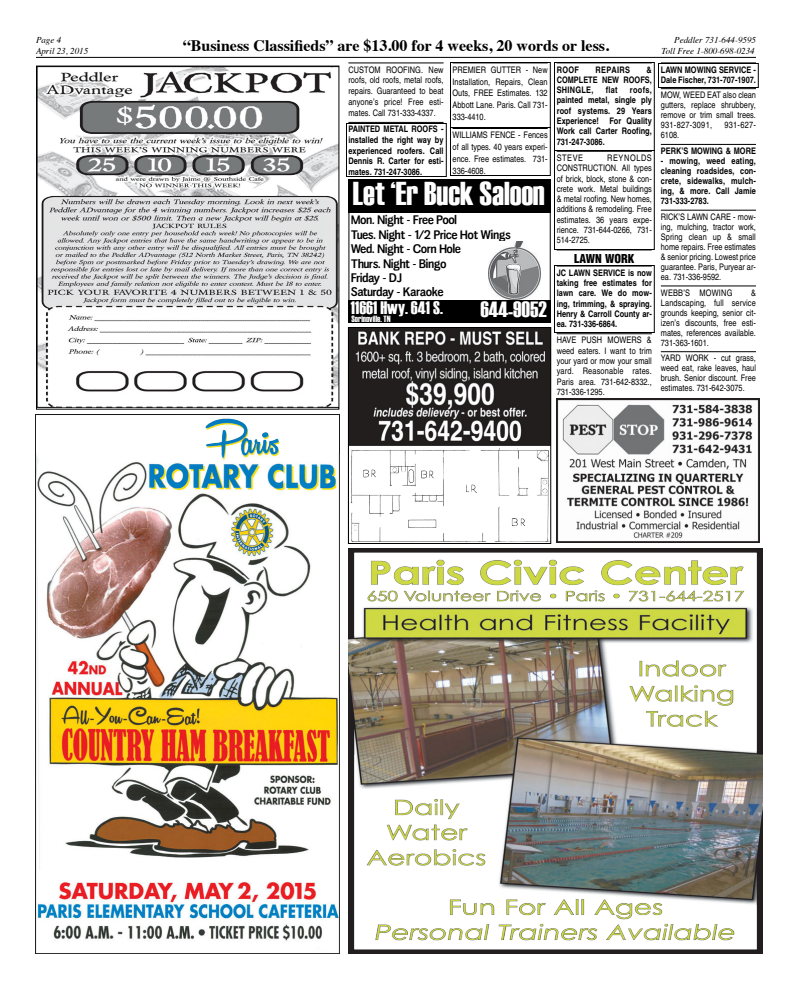
<style>
.page{position:relative;width:792px;height:990px;background:#fff}
.page>*{position:absolute;margin:0;border:0;box-sizing:border-box;transform-origin:0 0}
.t1{font:33px "Haettenschweiler";color:#fff}
.t2{font:22px "Haettenschweiler";color:#fff}
.t3{font:18px "Haettenschweiler";color:#fff}
.t4{font:700 16px "Times";color:#000}
.t5{font:12px/14.4px "Telephoto";color:#000}
.t6{font:900 condensed 12px "Helvetica";color:#000}
.Plain{font:condensed 9px/10px "Helvetica";color:#000;text-align:justify}
.Plain-2{font:700 condensed 9px/10.3px "Helvetica";color:#000;text-align:justify}
.Free{font:700 condensed 9px/10.3px "Helvetica";color:#000;text-align:justify}
.t7{font:italic 9px "Times";color:#000}
.t8{font:9px "Haettenschweiler";color:#fff}
.Plain-3{font:condensed 9px "Helvetica";letter-spacing:.02em;color:#000}
.Plain-4{font:700 condensed 9px "Helvetica";letter-spacing:.04em;color:#000}
</style>
<div class="page">
<hr style="left:36px;top:57px;width:720px;height:1px;background:#000">
<img style="left:36px;top:414px;width:303px;height:540px">
<img style="left:348px;top:549px;width:414px;height:405px">
<img style="left:38px;top:68px;width:299px;height:340px">
<div style="left:36px;top:66px;width:303px;height:344px;border:1px solid #000"></div>
<img style="left:350px;top:329px;width:199px;height:213px">
<div style="left:348px;top:327px;width:203px;height:217px;border:1px solid #000"></div>
<div style="left:348px;top:179px;width:203px;height:34px;background:#000"></div>
<div style="left:348px;top:300px;width:203px;height:23px;background:#000"></div>
<div style="left:348px;top:179px;width:203px;height:144px;border:1px solid #000"></div>
<img style="left:489px;top:241px;width:52px;height:58px">
<img style="left:557px;top:399px;width:202px;height:144px">
<hr style="left:348px;top:63px;width:96px;height:1px;background:#000">
<hr style="left:348px;top:122px;width:96px;height:1px;background:#000">
<hr style="left:557px;top:250px;width:95px;height:1px;background:#000">
<hr style="left:557px;top:334px;width:95px;height:1px;background:#000">
<hr style="left:661px;top:88px;width:95px;height:1px;background:#000">
<hr style="left:661px;top:144px;width:95px;height:1px;background:#000">
<hr style="left:661px;top:210px;width:95px;height:1px;background:#000">
<hr style="left:661px;top:286px;width:95px;height:1px;background:#000">
<hr style="left:661px;top:351px;width:95px;height:1px;background:#000">
<div style="left:346px;top:123px;width:101px;height:54px;border:1px solid #000"></div>
<div style="left:450px;top:62px;width:101px;height:66px;border:1px solid #000"></div>
<div style="left:554px;top:62px;width:101px;height:89px;border:1px solid #000"></div>
<div style="left:554px;top:150px;width:101px;height:100px;border:1px solid #000"></div>
<div style="left:450px;top:127px;width:101px;height:49px;border:1px solid #000"></div>
<div style="left:554px;top:265px;width:101px;height:68px;border:1px solid #000"></div>
<div style="left:658px;top:63px;width:101px;height:25px;border:1px solid #000"></div>
<p class="t7" style="left:36px;top:32px;width:27px">Page 4</p>
<p class="t7" style="left:674px;top:32px;width:83px">Peddler 731-644-9595</p>
<p class="t7" style="left:36px;top:43px;width:54px">April 23, 2015</p>
<p class="t4" style="left:183px;top:30px;width:428px">“Business Classifieds” are $13.00 for 4 weeks, 20 words or less.</p>
<p class="t7" style="left:662px;top:43px;width:95px">Toll Free 1-800-698-0234</p>
<p class="Plain" style="left:348px;top:64px;width:97px;line-height:10.7px">CUSTOM ROOFING. New roofs, old roofs, metal roofs, repairs. Guaranteed to beat anyone’s price! Free esti&shy;mates. Call 731-333-4337.</p>
<p class="Plain-2" style="left:348px;top:123px;width:97px;line-height:10.7px">PAINTED METAL ROOFS - installed the right way by experienced roofers. Call Dennis R. Carter for esti&shy;mates. 731-247-3086.</p>
<p class="Plain" style="left:453px;top:63px;width:97px;line-height:12px">PREMIER GUTTER - New Installation, Repairs, Clean Outs, FREE Estimates. 132<br>Abbott Lane. Paris. Call 731- 333-4410.</p>
<p class="Plain" style="left:453px;top:129px;width:97px;line-height:12px">WILLIAMS FENCE - Fences of all types. 40 years experi&shy;ence. Free estimates. 731- 336-4608.</p>
<p class="t1" style="left:353px;top:175px;width:193px">Let ‘Er Buck Saloon</p>
<p class="t5" style="left:351px;top:213px;width:161px">Mon. Night - Free Pool<br>Tues. Night - 1/2 Price Hot Wings<br>Wed. Night - Corn Hole<br>Thurs. Night - Bingo<br>Friday - DJ<br>Saturday - Karaoke</p>
<p class="t3" style="left:351px;top:298px;width:94px">11661 Hwy. 641 S.</p>
<p class="t2" style="left:481px;top:297px;width:68px">644-9052</p>
<p class="t8" style="left:352px;top:313px;width:40px">Springville, TN</p>
<p class="Plain-2" style="left:557px;top:64px;width:24px">ROOF</p>
<p class="Plain-4" style="left:596px;top:64px;width:36px">REPAIRS</p>
<p class="Plain-2" style="left:557px;top:64px;width:97px;text-indent:90px">&amp; COMPLETE NEW ROOFS, SHINGLE,</p>
<p class="Plain-2" style="left:557px;top:85px;width:97px;text-indent:73px">roofs, painted metal, single ply roof systems. 29 Years Experience! For Quality Work call Carter Roofing, 731-247-3086.</p>
<p class="Plain" style="left:557px;top:153px;width:28px">STEVE</p>
<p class="Plain-2" style="left:606px;top:85px;width:13px">flat</p>
<p class="Plain" style="left:557px;top:153px;width:97px;line-height:10.3px;text-indent:50px">REYNOLDS CONSTRUCTION. All types of brick, block, stone &amp; con&shy;crete work. Metal buildings &amp; metal roofing. New homes, additions &amp; remodeling. Free estimates. 36 years expe&shy;rience. 731-644-0266, 731- 514-2725.</p>
<p class="t6" style="left:574px;top:251px;width:62px">LAWN WORK</p>
<p class="Free" style="left:557px;top:267px;width:97px">JC LAWN SERVICE is now taking free estimates for lawn care. We do mow&shy;ing, trimming, &amp; spraying.<br>Henry &amp; Carroll County ar&shy;ea. 731-336-6864.</p>
<p class="Plain" style="left:557px;top:335px;width:97px;line-height:10.3px">HAVE PUSH MOWERS &amp; weed eaters. I want to trim your yard or mow your small yard. Reasonable rates.<br>Paris area. 731-642-8332., 731-336-1295.</p>
<p class="Plain-2" style="left:661px;top:64px;width:97px;line-height:10px">LAWN MOWING SERVICE -<br>Dale Fischer, 731-707-1907.</p>
<p class="Plain" style="left:661px;top:90px;width:97px">MOW, WEED EAT also clean gutters, replace shrubbery, remove or trim small trees.<br>931-827-3091,</p>
<p class="Plain" style="left:724px;top:120px;width:33px">931-627-</p>
<p class="Plain" style="left:661px;top:130px;width:20px">6108.</p>
<p class="Plain-2" style="left:661px;top:146px;width:97px">PERK’S MOWING &amp; MORE</p>
<p class="Plain-2" style="left:661px;top:156px;width:97px;line-height:10px">- mowing, weed eating, cleaning roadsides, con&shy;crete, sidewalks, mulch&shy;ing, &amp; more. Call Jamie 731-333-2783.</p>
<p class="Plain" style="left:661px;top:212px;width:97px">RICK’S LAWN CARE - mow&shy;ing, mulching, tractor work, Spring clean up &amp; small home repairs. Free estimates &amp; senior pricing. Lowest price guarantee. Paris, Puryear ar&shy;ea. 731-336-9592.</p>
<p class="Plain-3" style="left:661px;top:287px;width:73px">WEBB’S MOWING</p>
<p class="Plain" style="left:661px;top:287px;width:97px;text-indent:90px">&amp; Landscaping, full service grounds keeping, senior cit&shy;izen’s discounts, free esti&shy;mates, references available.<br>731-363-1601.</p>
<p class="Plain" style="left:661px;top:353px;width:97px">YARD WORK - cut grass, weed eat, rake leaves, haul brush. Senior discount. Free estimates. 731-642-3075.</p>
</div>
